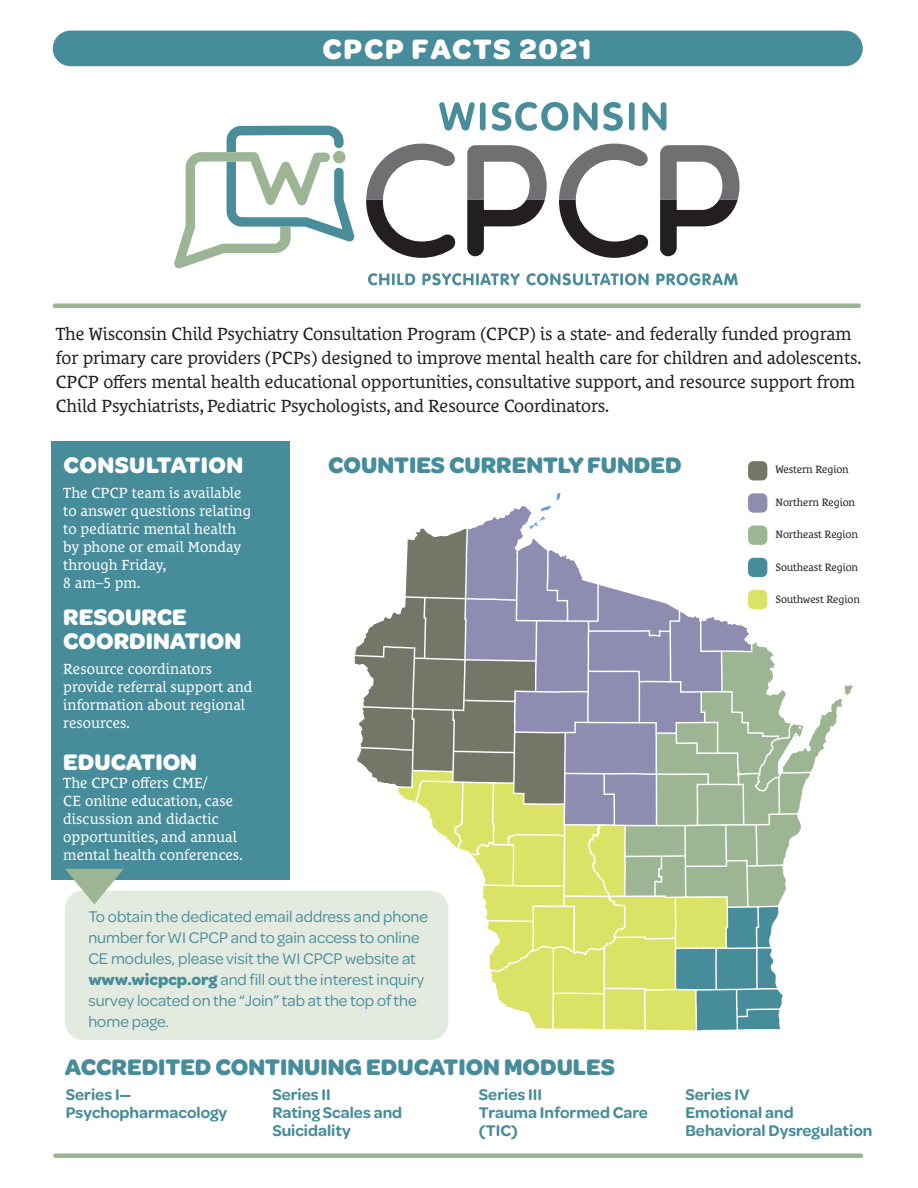
<style>
.page{position:relative;width:918px;height:1188px;background:#fff}
.page>*{position:absolute;margin:0;border:0;box-sizing:border-box;transform-origin:0 0}
.No_Spacing{font:700 30px "Omnes";letter-spacing:.06em;color:#fff}
.Default{font:700 24px "Omnes";color:#468c9a}
.Default-2{font:700 24px/24px "Omnes";color:#fff}
.Default-3{font:700 24px "Omnes";letter-spacing:.02em;color:#fff}
.t1{font:18px/24px "Le Monde Courrier Std";letter-spacing:-.01em;color:#231f20}
.t2{font:16.5px/21px "Omnes";color:#468c9a}
.Default-4{font:600 16.5px/18px "Omnes";color:#468c9a}
.t3{font:15px/18px "Le Monde Courrier Std";color:#fff}
.t4{font:10.8px "Le Monde Courrier Std";letter-spacing:-.01em;color:#231f20}
.s1{font-weight:700}
</style>
<div class="page">
<div style="left:51px;top:441px;width:238px;height:439px;background:#468c9a"></div>
<svg style="left:660px;top:145px;width:80px;height:111px"></svg>
<svg style="left:366px;top:144px;width:90px;height:114px"></svg>
<svg style="left:559px;top:144px;width:90px;height:114px"></svg>
<svg style="left:467px;top:145px;width:80px;height:111px"></svg>
<svg style="left:439px;top:102px;width:47px;height:29px"></svg>
<svg style="left:492px;top:102px;width:76px;height:29px"></svg>
<svg style="left:574px;top:102px;width:49px;height:29px"></svg>
<svg style="left:629px;top:102px;width:6px;height:29px"></svg>
<svg style="left:642px;top:102px;width:24px;height:28px"></svg>
<svg style="left:174px;top:126px;width:181px;height:142px"></svg>
<svg style="left:368px;top:273px;width:47px;height:12px"></svg>
<svg style="left:422px;top:273px;width:98px;height:12px"></svg>
<svg style="left:526px;top:273px;width:123px;height:12px"></svg>
<svg style="left:656px;top:273px;width:82px;height:12px"></svg>
<div style="left:53px;top:303px;width:808px;height:5px;background:#9cb694;border-radius:2px"></div>
<div style="left:65px;top:891px;width:383px;height:149px;background:#e3eadf;border-radius:18px"></div>
<div style="left:53px;top:31px;width:810px;height:35px;background:#468c9a;border-radius:18px"></div>
<svg style="left:65px;top:869px;width:59px;height:36px"></svg>
<svg style="left:354px;top:461px;width:499px;height:579px"></svg>
<svg style="left:510px;top:722px;width:296px;height:311px;background:#b5c595"></svg>
<div style="left:748px;top:461px;width:19px;height:19px;background:#737768;border-radius:5px"></div>
<div style="left:748px;top:493px;width:19px;height:20px;background:#8e8db1;border-radius:5px"></div>
<div style="left:748px;top:526px;width:19px;height:19px;background:#9cb694;border-radius:5px"></div>
<div style="left:748px;top:558px;width:19px;height:19px;background:#468c9a;border-radius:5px"></div>
<div style="left:748px;top:590px;width:19px;height:19px;background:#dbe366;border-radius:5px"></div>
<div style="left:53px;top:1153px;width:810px;height:5px;background:#9cb694;border-radius:2px"></div>
<p class="No_Spacing" style="left:323px;top:28px;width:270px">CPCP FACTS 2021</p>
<p class="t1" style="left:56px;top:322px;width:808px">The Wisconsin Child Psychiatry Consultation Program (CPCP) is a state- and federally funded program for primary care providers (PCPs) designed to improve mental health care for children and adolescents.<br>CPCP offers mental health educational opportunities, consultative support, and resource support from Child Psychiatrists, Pediatric Psychologists, and Resource Coordinators.</p>
<p class="Default-3" style="left:64px;top:448px;width:181px">CONSULTATION</p>
<p class="t3" style="left:63px;top:483px;width:189px">The CPCP team is available to answer questions relating to pediatric mental health by phone or email Monday through Friday,<br>8 am–5 pm.</p>
<p class="Default-2" style="left:63px;top:604px;width:179px">RESOURCE<br>COORDINATION</p>
<p class="t3" style="left:63px;top:660px;width:191px">Resource coordinators provide referral support and information about regional resources.</p>
<p class="Default-2" style="left:63px;top:749px;width:135px">EDUCATION</p>
<p class="t3" style="left:63px;top:774px;width:181px">The CPCP offers CME/<br>CE online education, case discussion and didactic opportunities, and annual mental health conferences.</p>
<p class="Default" style="left:328px;top:448px;width:355px">COUNTIES CURRENTLY FUNDED</p>
<p class="t2" style="left:88px;top:905px;width:341px">To obtain the dedicated email address and phone number for WI CPCP and to gain access to online CE modules, please visit the WI CPCP website at <span class="s1">www.wicpcp.org</span> and fill out the interest inquiry survey located on the “Join” tab at the top of the home page.</p>
<p class="Default" style="left:65px;top:1050px;width:551px">ACCREDITED CONTINUING EDUCATION MODULES</p>
<p class="t4" style="left:776px;top:464px;width:75px">Western Region</p>
<p class="t4" style="left:776px;top:496px;width:81px">Northern Region</p>
<p class="t4" style="left:776px;top:528px;width:84px">Northeast Region</p>
<p class="t4" style="left:776px;top:561px;width:84px">Southeast Region</p>
<p class="t4" style="left:776px;top:593px;width:86px">Southwest Region</p>
<p class="Default-4" style="left:66px;top:1085px;width:163px">Series I—<br>Psychopharmacology</p>
<p class="Default-4" style="left:272px;top:1085px;width:131px">Series II<br>Rating Scales and<br>Suicidality</p>
<p class="Default-4" style="left:479px;top:1085px;width:170px">Series III<br>Trauma Informed Care (TIC)</p>
<p class="Default-4" style="left:685px;top:1085px;width:188px">Series IV<br>Emotional and<br>Behavioral Dysregulation</p>
</div>
